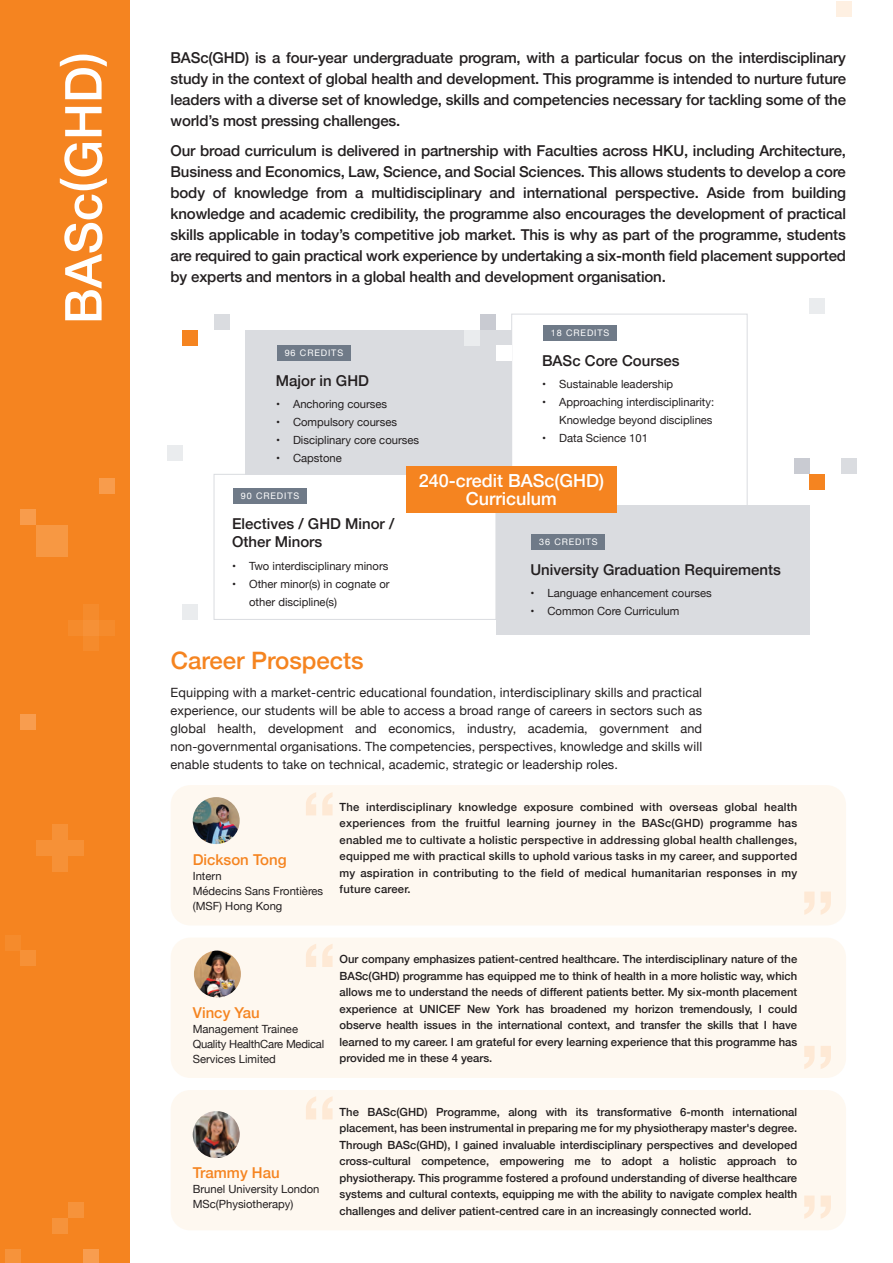
<style>
.page{position:relative;width:893px;height:1263px;background:#f58420}
.page>*{position:absolute;margin:0;border:0;box-sizing:border-box;transform-origin:0 0}
.t1{font:500 51px "Helvetica Neue";color:#fff}
.t2{font:500 24px "Helvetica Neue";color:#f58420}
.t3{font:500 18px/18px "Helvetica Neue";color:#fff;text-align:center}
.t4{font:500 15px/21px "Helvetica Neue";letter-spacing:-.01em;color:#231f20;text-align:justify}
.t5{font:500 15px "Helvetica Neue";color:#f58420}
.t6{font:12.75px/18px "Helvetica Neue";letter-spacing:.01em;color:#231f20;text-align:justify}
.t7{font:500 11.25px/16.5px "Helvetica Neue";color:#231f20;text-align:justify}
.t8{font:11.25px/15px "Helvetica Neue";color:#231f20}
.t9{font:9px "Helvetica Neue";letter-spacing:.1em;color:#fff}
</style>
<div class="page">
<div style="left:131px;top:0;width:762px;height:1263px;background:#fff"></div>
<div style="left:99px;top:478px;width:15px;height:16px;background:#f89c4c"></div>
<div style="left:5px;top:1249px;width:16px;height:14px;background:#f6933b"></div>
<div style="left:5px;top:935px;width:16px;height:15px;background:#f58b2c"></div>
<div style="left:21px;top:950px;width:15px;height:16px;background:#f69137"></div>
<div style="left:21px;top:714px;width:15px;height:16px;background:#f89d4f"></div>
<div style="left:52px;top:541px;width:16px;height:16px;background:#f79843"></div>
<div style="left:52px;top:525px;width:16px;height:16px;background:#f79843"></div>
<div style="left:36px;top:525px;width:16px;height:16px;background:#f79843"></div>
<div style="left:36px;top:541px;width:16px;height:16px;background:#f79843"></div>
<div style="left:68px;top:1202px;width:16px;height:16px;background:#f6933b"></div>
<div style="left:52px;top:1218px;width:16px;height:16px;background:#f6933b"></div>
<div style="left:36px;top:840px;width:16px;height:16px;background:#f69137"></div>
<div style="left:84px;top:1249px;width:15px;height:14px;background:#f89d4f"></div>
<div style="left:52px;top:856px;width:16px;height:16px;background:#f69137"></div>
<div style="left:52px;top:840px;width:16px;height:16px;background:#f69137"></div>
<div style="left:52px;top:824px;width:16px;height:16px;background:#f69137"></div>
<div style="left:99px;top:620px;width:16px;height:15px;background:#f58b2c"></div>
<div style="left:68px;top:620px;width:16px;height:15px;background:#f58b2c"></div>
<div style="left:84px;top:635px;width:15px;height:16px;background:#f58b2c"></div>
<div style="left:84px;top:604px;width:15px;height:16px;background:#f58b2c"></div>
<div style="left:84px;top:620px;width:15px;height:15px;background:#f69137"></div>
<div style="left:21px;top:509px;width:15px;height:16px;background:#f89c4c"></div>
<div style="left:68px;top:840px;width:16px;height:16px;background:#f69137"></div>
<div style="left:836px;top:1px;width:16px;height:16px;background:#fef0e2"></div>
<div style="left:214px;top:474px;width:282px;height:146px;border:1px solid #dadce0"></div>
<div style="left:233px;top:489px;width:74px;height:15px;background:#6f7a88"></div>
<div style="left:496px;top:506px;width:313px;height:129px;background:#dadce0"></div>
<div style="left:511px;top:314px;width:236px;height:192px;border:1px solid #dadce0"></div>
<div style="left:246px;top:330px;width:266px;height:145px;background:#dadce0"></div>
<div style="left:406px;top:466px;width:211px;height:47px;background:#f58420"></div>
<div style="left:277px;top:346px;width:74px;height:15px;background:#6f7a88"></div>
<div style="left:543px;top:325px;width:74px;height:15px;background:#6f7a88"></div>
<div style="left:531px;top:534px;width:74px;height:15px;background:#6f7a88"></div>
<div style="left:214px;top:314px;width:16px;height:16px;background:#dadce0"></div>
<div style="left:183px;top:330px;width:15px;height:16px;background:#f58420"></div>
<div style="left:809px;top:474px;width:16px;height:16px;background:#f58420"></div>
<div style="left:841px;top:459px;width:16px;height:15px;background:#dadce0"></div>
<div style="left:794px;top:459px;width:15px;height:15px;background:#c9cbd2"></div>
<div style="left:183px;top:604px;width:15px;height:15px;background:#eaecee"></div>
<div style="left:496px;top:346px;width:16px;height:15px;background:#fff"></div>
<div style="left:809px;top:298px;width:16px;height:16px;background:#eaecee"></div>
<div style="left:480px;top:314px;width:16px;height:16px;background:#c9cbd2"></div>
<div style="left:464px;top:330px;width:16px;height:16px;background:#eaecee"></div>
<div style="left:167px;top:445px;width:16px;height:16px;background:#eaecee"></div>
<div style="left:171px;top:785px;width:675px;height:140px;background:#fef8f0;border-radius:19px"></div>
<img style="left:193px;top:797px;width:47px;height:47px;border-radius:23px">
<div style="left:171px;top:937px;width:675px;height:141px;background:#fef8f0;border-radius:19px"></div>
<img style="left:194px;top:950px;width:47px;height:47px;border-radius:23px">
<div style="left:171px;top:1090px;width:675px;height:140px;background:#fef8f0;border-radius:19px"></div>
<img style="left:193px;top:1111px;width:47px;height:47px;border-radius:23px">
<svg style="left:306px;top:792px;width:27px;height:23px"></svg>
<svg style="left:804px;top:891px;width:27px;height:24px"></svg>
<svg style="left:306px;top:944px;width:27px;height:23px"></svg>
<svg style="left:804px;top:1046px;width:27px;height:23px"></svg>
<svg style="left:306px;top:1096px;width:27px;height:23px"></svg>
<svg style="left:804px;top:1195px;width:27px;height:24px"></svg>
<h1 class="t1" style="left:42px;top:324px;width:274px;rotate:-90deg">BASc(GHD)</h1>
<p class="t4" style="left:171px;top:46px;width:677px">BASc(GHD) is a four-year undergraduate program, with a particular focus on the interdisciplinary study in the context of global health and development. This programme is intended to nurture future leaders with a diverse set of knowledge, skills and competencies necessary for tackling some of the world’s most pressing challenges.</p>
<p class="t4" style="left:171px;top:139px;width:677px">Our broad curriculum is delivered in partnership with Faculties across HKU, including Architecture, Business and Economics, Law, Science, and Social Sciences. This allows students to develop a core body of knowledge from a multidisciplinary and international perspective. Aside from building knowledge and academic credibility, the programme also encourages the development of practical skills applicable in today’s competitive job market. This is why as part of the programme, students are required to gain practical work experience by undertaking a six-month field placement supported by experts and mentors in a global health and development organisation.</p>
<p class="t9" style="left:285px;top:347px;width:60px">96 CREDITS</p>
<h3 class="t4" style="left:276px;top:369px;width:95px">Major in GHD</h3>
<p class="t8" style="left:276px;top:397px;width:113px">• Anchoring courses</p>
<p class="t8" style="left:276px;top:415px;width:122px">• Compulsory courses</p>
<p class="t8" style="left:276px;top:433px;width:144px">• Disciplinary core courses</p>
<p class="t8" style="left:276px;top:451px;width:67px">• Capstone</p>
<p class="t9" style="left:551px;top:326px;width:60px">18 CREDITS</p>
<h3 class="t4" style="left:542px;top:349px;width:139px">BASc Core Courses</h3>
<p class="t8" style="left:542px;top:377px;width:132px">• Sustainable leadership</p>
<p class="t8" style="left:542px;top:393px;width:173px;line-height:18px;text-align:right">• Approaching interdisciplinarity:<br>Knowledge beyond disciplines</p>
<p class="t8" style="left:542px;top:431px;width:107px">• Data Science 101</p>
<p class="t9" style="left:241px;top:490px;width:60px">90 CREDITS</p>
<h3 class="t4" style="left:232px;top:514px;width:164px;line-height:18px">Electives / GHD Minor /<br>Other Minors</h3>
<p class="t8" style="left:232px;top:559px;width:158px">• Two interdisciplinary minors</p>
<p class="t8" style="left:249px;top:575px;width:142px;line-height:18px;text-indent:-17px">• Other minor(s) in cognate or other discipline(s)</p>
<h3 class="t3" style="left:419px;top:470px;width:187px">240-credit BASc(GHD)<br>Curriculum</h3>
<p class="t9" style="left:539px;top:535px;width:60px">36 CREDITS</p>
<h3 class="t4" style="left:530px;top:557px;width:252px">University Graduation Requirements</h3>
<p class="t8" style="left:530px;top:586px;width:183px">• Language enhancement courses</p>
<p class="t8" style="left:530px;top:604px;width:150px">• Common Core Curriculum</p>
<h2 class="t2" style="left:171px;top:641px;width:195px">Career Prospects</h2>
<p class="t6" style="left:171px;top:684px;width:533px">Equipping with a market-centric educational foundation, interdisciplinary skills and practical experience, our students will be able to access a broad range of careers in sectors such as global health, development and economics, industry, academia, government and non-governmental organisations. The competencies, perspectives, knowledge and skills will enable students to take on technical, academic, strategic or leadership roles.</p>
<p class="t7" style="left:340px;top:798px;width:459px">The interdisciplinary knowledge exposure combined with overseas global health experiences from the fruitful learning journey in the BASc(GHD) programme has enabled me to cultivate a holistic perspective in addressing global health challenges, equipped me with practical skills to uphold various tasks in my career, and supported my aspiration in contributing to the field of medical humanitarian responses in my future career.</p>
<h3 class="t5" style="left:193px;top:848px;width:95px">Dickson Tong</h3>
<p class="t8" style="left:193px;top:869px;width:132px">Intern<br>Médecins Sans Frontières (MSF) Hong Kong</p>
<h3 class="t5" style="left:193px;top:1000px;width:69px">Vincy Yau</h3>
<p class="t8" style="left:193px;top:1022px;width:133px">Management Trainee<br>Quality HealthCare Medical<br>Services Limited</p>
<p class="t7" style="left:340px;top:950px;width:459px">Our company emphasizes patient-centred healthcare. The interdisciplinary nature of the BASc(GHD) programme has equipped me to think of health in a more holistic way, which allows me to understand the needs of different patients better. My six-month placement experience at UNICEF New York has broadened my horizon tremendously, I could observe health issues in the international context, and transfer the skills that I have learned to my career. I am grateful for every learning experience that this programme has provided me in these 4 years.</p>
<h3 class="t5" style="left:193px;top:1160px;width:88px">Trammy Hau</h3>
<p class="t8" style="left:193px;top:1182px;width:128px">Brunel University London<br>MSc(Physiotherapy)</p>
<p class="t7" style="left:340px;top:1103px;width:459px">The BASc(GHD) Programme, along with its transformative 6-month international placement, has been instrumental in preparing me for my physiotherapy master's degree.<br>Through BASc(GHD), I gained invaluable interdisciplinary perspectives and developed cross-cultural competence, empowering me to adopt a holistic approach to physiotherapy. This programme fostered a profound understanding of diverse healthcare systems and cultural contexts, equipping me with the ability to navigate complex health challenges and deliver patient-centred care in an increasingly connected world.</p>
</div>
